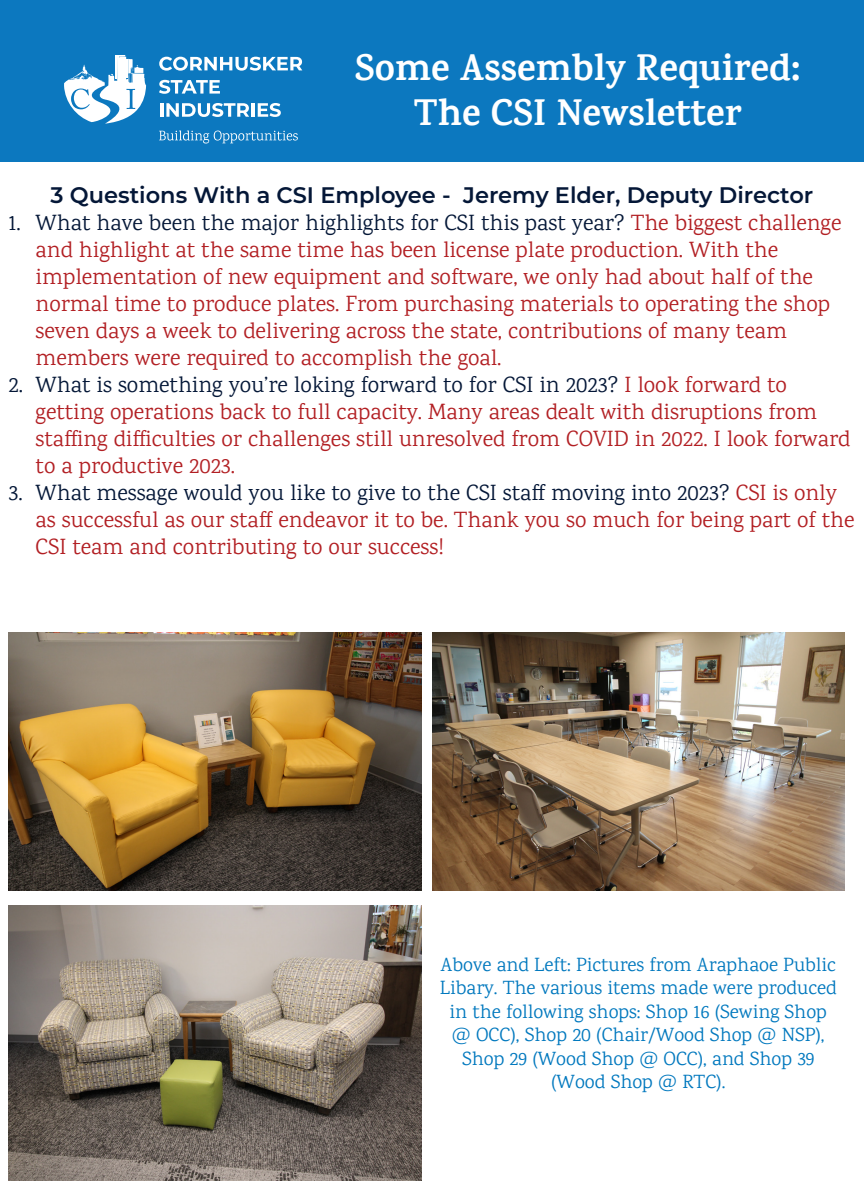
<style>
.page{position:relative;width:864px;height:1188px;background:#fff}
.page>*{position:absolute;margin:0;border:0;box-sizing:border-box;transform-origin:0 0}
.t1{font:700 37.5px "Karma";color:#fff}
.t2{font:22.5px/27px "Karma";color:#b21f23}
.t3{font:600 22.5px "Montserrat";color:#041737}
.t4{font:19.5px/23.4px "Karma";color:#0078be;text-align:center}
.s1{color:#041737}
</style>
<div class="page">
<div style="left:0;top:0;width:864px;height:162px;background:#0c78bf"></div>
<svg style="left:64px;top:55px;width:82px;height:69px"></svg>
<svg style="left:159px;top:130px;width:139px;height:14px"></svg>
<svg style="left:159px;top:57px;width:143px;height:14px"></svg>
<svg style="left:159px;top:80px;width:61px;height:14px"></svg>
<hr style="left:160px;top:103px;width:3px;height:14px;background:#fff">
<svg style="left:166px;top:103px;width:83px;height:14px"></svg>
<hr style="left:251px;top:103px;width:4px;height:14px;background:#fff">
<svg style="left:258px;top:103px;width:23px;height:14px"></svg>
<img style="left:9px;top:633px;width:412px;height:258px">
<img style="left:9px;top:905px;width:412px;height:275px">
<img style="left:432px;top:633px;width:413px;height:258px">
<p class="t1" style="left:355px;top:45px;width:447px">Some Assembly Required:</p>
<p class="t1" style="left:414px;top:90px;width:329px">The CSI Newsletter</p>
<p class="t3" style="left:51px;top:179px;width:764px">3 Questions With a CSI Employee - Jeremy Elder, Deputy Director</p>
<p class="t2" style="left:36px;top:209px;width:807px;text-indent:-27px"><span class="s1">1. What have been the major highlights for CSI this past year?</span> The biggest challenge and highlight at the same time has been license plate production. With the implementation of new equipment and software, we only had about half of the normal time to produce plates. From purchasing materials to operating the shop seven days a week to delivering across the state, contributions of many team members were required to accomplish the goal.</p>
<p class="t2" style="left:36px;top:371px;width:816px;text-indent:-27px"><span class="s1">2. What is something you’re loking forward to for CSI in 2023?</span> I look forward to getting operations back to full capacity. Many areas dealt with disruptions from staffing difficulties or challenges still unresolved from COVID in 2022. I look forward to a productive 2023.</p>
<p class="t2" style="left:36px;top:479px;width:820px;text-indent:-27px"><span class="s1">3. What message would you like to give to the CSI staff moving into 2023?</span> CSI is only as successful as our staff endeavor it to be. Thank you so much for being part of the<br>CSI team and contributing to our success!</p>
<p class="t4" style="left:440px;top:953px;width:398px">Above and Left: Pictures from Araphaoe Public Libary. The various items made were produced in the following shops: Shop 16 (Sewing Shop @ OCC), Shop 20 (Chair/Wood Shop @ NSP), Shop 29 (Wood Shop @ OCC), and Shop 39 (Wood Shop @ RTC).</p>
</div>
